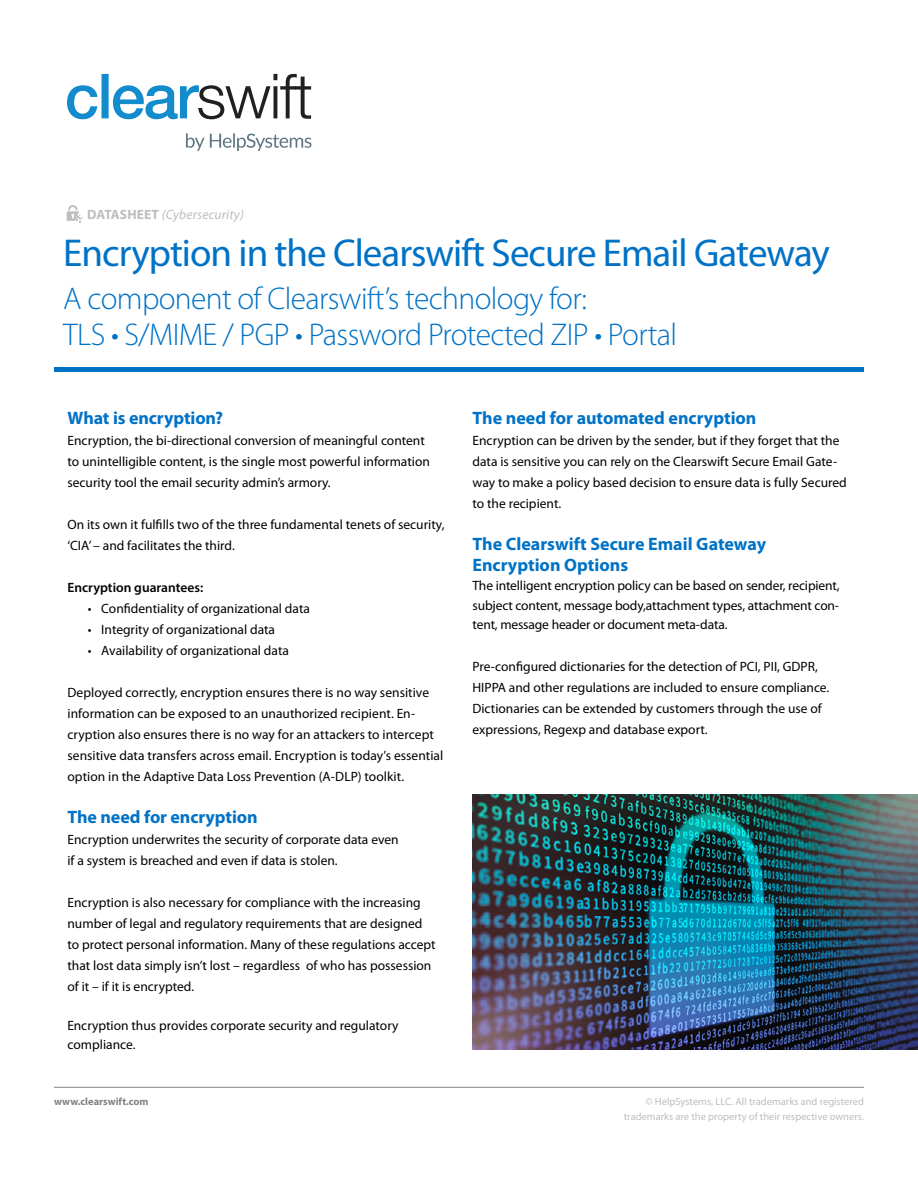
<style>
.page{position:relative;width:918px;height:1188px;background:#fff}
.page>*{position:absolute;margin:0;border:0;box-sizing:border-box;transform-origin:0 0}
.t1{font:39px "Myriad Pro";letter-spacing:-.025em;color:#0072c6}
.t2{font:300 31.5px/36px "Myriad Pro";letter-spacing:-.02em;color:#0072c6}
.t3{font:700 18px/21px "Myriad Pro";color:#0072c6}
.t4{font:13.5px/21px "Myriad Pro";color:#000}
.t5{font:italic 13.5px "Myriad Pro";letter-spacing:.01em;color:#bcbec0}
.t6{font:600 13.5px "Myriad Pro";color:#000}
.t7{font:10.5px/15px "Myriad Pro";color:#bcbec0;text-align:right}
.t8{font:700 10.5px "Myriad Pro";color:#808285}
.s1{font-weight:700;font-style:normal}
</style>
<div class="page">
<svg style="left:67px;top:205px;width:16px;height:17px"></svg>
<div style="left:54px;top:367px;width:810px;height:5px;background:#0072c6"></div>
<hr style="left:54px;top:1087px;width:810px;height:1px;background:#808285">
<svg style="left:67px;top:74px;width:244px;height:45px"></svg>
<svg style="left:186px;top:133px;width:126px;height:18px"></svg>
<img style="left:472px;top:795px;width:446px;height:254px">
<p class="t5" style="left:87px;top:206px;width:158px"><span class="s1">DATASHEET</span> (Cybersecurity)</p>
<h1 class="t1" style="left:63px;top:229px;width:768px">Encryption in the Clearswift Secure Email Gateway</h1>
<h2 class="t2" style="left:63px;top:280px;width:615px">A component of Clearswift’s technology for:<br>TLS • S/MIME / PGP • Password Protected ZIP • Portal</h2>
<h3 class="t3" style="left:68px;top:407px;width:157px">What is encryption?</h3>
<p class="t4" style="left:68px;top:430px;width:364px">Encryption, the bi-directional conversion of meaningful content to unintelligible content, is the single most powerful information security tool the email security admin’s armory.</p>
<p class="t4" style="left:68px;top:514px;width:379px">On its own it fulfills two of the three fundamental tenets of security, ‘CIA’ – and facilitates the third.</p>
<p class="t6" style="left:68px;top:579px;width:137px">Encryption guarantees:</p>
<p class="t4" style="left:88px;top:598px;width:224px">• Confidentiality of organizational data</p>
<p class="t4" style="left:88px;top:619px;width:189px">• Integrity of organizational data</p>
<p class="t4" style="left:88px;top:640px;width:203px">• Availability of organizational data</p>
<p class="t4" style="left:68px;top:682px;width:377px">Deployed correctly, encryption ensures there is no way sensitive information can be exposed to an unauthorized recipient. En&shy;cryption also ensures there is no way for an attackers to intercept sensitive data transfers across email. Encryption is today’s essential option in the Adaptive Data Loss Prevention (A-DLP) toolkit.</p>
<h3 class="t3" style="left:68px;top:806px;width:192px">The need for encryption</h3>
<p class="t4" style="left:68px;top:829px;width:333px">Encryption underwrites the security of corporate data even if a system is breached and even if data is stolen.</p>
<p class="t4" style="left:68px;top:892px;width:370px">Encryption is also necessary for compliance with the increasing number of legal and regulatory requirements that are designed to protect personal information. Many of these regulations accept that lost data simply isn’t lost – regardless of who has possession of it – if it is encrypted.</p>
<p class="t4" style="left:68px;top:1015px;width:332px;line-height:19.5px">Encryption thus provides corporate security and regulatory compliance.</p>
<p class="t8" style="left:54px;top:1094px;width:96px">www.clearswift.com</p>
<h3 class="t3" style="left:472px;top:407px;width:285px">The need for automated encryption</h3>
<p class="t4" style="left:472px;top:430px;width:376px">Encryption can be driven by the sender, but if they forget that the data is sensitive you can rely on the Clearswift Secure Email Gate&shy;way to make a policy based decision to ensure data is fully Secured to the recipient.</p>
<h3 class="t3" style="left:472px;top:533px;width:295px">The Clearswift Secure Email Gateway<br>Encryption Options</h3>
<p class="t4" style="left:472px;top:576px;width:369px;line-height:19.5px;text-align:justify">The intelligent encryption policy can be based on sender, recipient, subject content, message body,attachment types, attachment con&shy;tent, message header or document meta-data.</p>
<p class="t4" style="left:472px;top:656px;width:358px">Pre-configured dictionaries for the detection of PCI, PII, GDPR, HIPPA and other regulations are included to ensure compliance.<br>Dictionaries can be extended by customers through the use of expressions, Regexp and database export.</p>
<p class="t7" style="left:624px;top:1094px;width:242px">© HelpSystems, LLC. All trademarks and registered trademarks are the property of their respective owners.</p>
</div>
